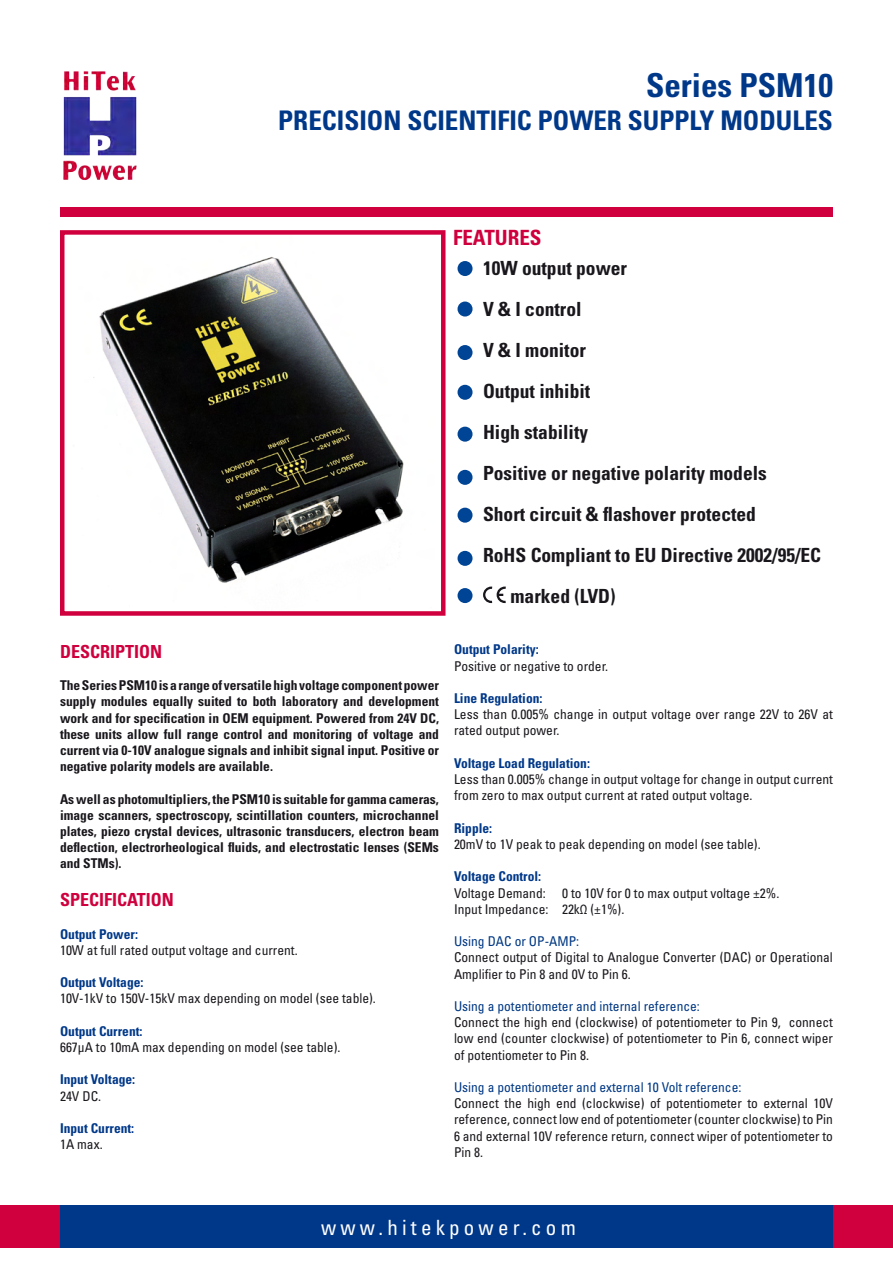
<style>
.page{position:relative;width:893px;height:1263px;background:#fff}
.page>*{position:absolute;margin:0;border:0;box-sizing:border-box;transform-origin:0 0}
.Description_text{font:700 condensed 33px "Univers LT Std";color:#003889}
.Description_text-2{font:700 condensed 27px "Univers LT Std";color:#003889}
.t1{font:condensed 21px "Univers LT Std";letter-spacing:.2em;color:#fff}
.t2{font:700 condensed 21px "Univers LT Std";color:#cf003d}
.t3{font:700 condensed 19.5px "Univers LT Std";color:#1a171c}
.Descr___Spec_main_he{font:700 condensed 18px "Univers LT Std";color:#cf003d}
.Spec_text{font:condensed 13.5px/16.2px "Univers LT Std";color:#1a171c}
.Description_text-3{font:700 condensed 13.5px/16.2px "Univers LT Std";color:#1a171c;text-align:justify}
.Specification_sub_he{font:700 condensed 13.5px "Univers LT Std";color:#003889}
.Spec_text-2{font:condensed 13.5px "Univers LT Std";color:#003883}
</style>
<div class="page">
<div style="left:60px;top:207px;width:772px;height:10px;background:#cf003d"></div>
<img style="left:63px;top:71px;width:74px;height:109px">
<img style="left:93px;top:257px;width:311px;height:326px">
<div style="left:60px;top:230px;width:386px;height:386px;border:4px solid #cf003d"></div>
<svg style="left:483px;top:586px;width:23px;height:18px"></svg>
<div style="left:457px;top:261px;width:15px;height:15px;background:#004595;border-radius:50%"></div>
<div style="left:457px;top:345px;width:15px;height:15px;background:#004595;border-radius:50%"></div>
<div style="left:457px;top:385px;width:15px;height:15px;background:#004595;border-radius:50%"></div>
<div style="left:457px;top:551px;width:15px;height:15px;background:#004595;border-radius:50%"></div>
<div style="left:457px;top:588px;width:15px;height:15px;background:#004595;border-radius:50%"></div>
<div style="left:457px;top:470px;width:15px;height:15px;background:#004595;border-radius:50%"></div>
<div style="left:457px;top:508px;width:15px;height:15px;background:#004595;border-radius:50%"></div>
<div style="left:457px;top:302px;width:15px;height:15px;background:#004595;border-radius:50%"></div>
<div style="left:457px;top:427px;width:15px;height:15px;background:#004595;border-radius:50%"></div>
<div style="left:40px;top:1206px;width:816px;height:42px;background:#003889"></div>
<div style="left:0;top:1206px;width:59px;height:42px;background:#cf003d"></div>
<div style="left:833px;top:1206px;width:60px;height:42px;background:#cf003d"></div>
<p class="Description_text" style="left:646px;top:65px;width:188px">Series PSM10</p>
<p class="Description_text-2" style="left:278px;top:103px;width:556px">PRECISION SCIENTIFIC POWER SUPPLY MODULES</p>
<p class="t2" style="left:453px;top:224px;width:90px">FEATURES</p>
<p class="t3" style="left:483px;top:256px;width:146px">10W output power</p>
<p class="t3" style="left:483px;top:297px;width:100px">V &amp; I control</p>
<p class="t3" style="left:483px;top:338px;width:104px">V &amp; I monitor</p>
<p class="t3" style="left:483px;top:379px;width:109px">Output inhibit</p>
<p class="t3" style="left:483px;top:420px;width:107px">High stability</p>
<p class="t3" style="left:483px;top:461px;width:285px">Positive or negative polarity models</p>
<p class="t3" style="left:483px;top:502px;width:274px">Short circuit &amp; flashover protected</p>
<p class="t3" style="left:483px;top:543px;width:339px">RoHS Compliant to EU Directive 2002/95/EC</p>
<p class="t3" style="left:510px;top:584px;width:106px">marked (LVD)</p>
<p class="Descr___Spec_main_he" style="left:60px;top:640px;width:104px">DESCRIPTION</p>
<p class="Description_text-3" style="left:60px;top:677px;width:380px">The Series PSM10 is a range of versatile high voltage component power supply modules equally suited to both laboratory and development work and for specification in OEM equipment. Powered from 24V DC, these units allow full range control and monitoring of voltage and current via 0-10V analogue signals and inhibit signal input. Positive or negative polarity models are available.</p>
<p class="Description_text-3" style="left:60px;top:791px;width:380px">As well as photomultipliers, the PSM10 is suitable for gamma cameras, image scanners, spectroscopy, scintillation counters, microchannel plates, piezo crystal devices, ultrasonic transducers, electron beam deflection, electrorheological fluids, and electrostatic lenses (SEMs and STMs).</p>
<p class="Descr___Spec_main_he" style="left:60px;top:889px;width:115px">SPECIFICATION</p>
<p class="Specification_sub_he" style="left:60px;top:925px;width:80px">Output Power:</p>
<p class="Spec_text" style="left:60px;top:942px;width:239px">10W at full rated output voltage and current.</p>
<p class="Specification_sub_he" style="left:60px;top:974px;width:85px">Output Voltage:</p>
<p class="Spec_text" style="left:60px;top:990px;width:317px">10V-1kV to 150V-15kV max depending on model (see table).</p>
<p class="Specification_sub_he" style="left:60px;top:1023px;width:84px">Output Current:</p>
<p class="Spec_text" style="left:60px;top:1039px;width:282px">667µA to 10mA max depending on model (see table).</p>
<p class="Specification_sub_he" style="left:60px;top:1071px;width:77px">Input Voltage:</p>
<p class="Spec_text" style="left:60px;top:1087px;width:43px">24V DC.</p>
<p class="Specification_sub_he" style="left:60px;top:1120px;width:76px">Input Current:</p>
<p class="Spec_text" style="left:60px;top:1136px;width:44px">1A max.</p>
<p class="Specification_sub_he" style="left:454px;top:641px;width:86px">Output Polarity:</p>
<p class="Spec_text" style="left:454px;top:658px;width:156px">Positive or negative to order.</p>
<p class="Specification_sub_he" style="left:454px;top:690px;width:90px">Line Regulation:</p>
<p class="Spec_text" style="left:454px;top:706px;width:380px">Less than 0.005% change in output voltage over range 22V to 26V at rated output power.</p>
<p class="Specification_sub_he" style="left:454px;top:755px;width:138px">Voltage Load Regulation:</p>
<p class="Spec_text" style="left:454px;top:771px;width:381px">Less than 0.005% change in output voltage for change in output current from zero to max output current at rated output voltage.</p>
<p class="Specification_sub_he" style="left:454px;top:820px;width:40px">Ripple:</p>
<p class="Spec_text" style="left:454px;top:836px;width:308px">20mV to 1V peak to peak depending on model (see table).</p>
<p class="Specification_sub_he" style="left:454px;top:868px;width:89px">Voltage Control:</p>
<p class="Spec_text" style="left:454px;top:884px;width:327px">Voltage Demand: 0 to 10V for 0 to max output voltage ±2%.</p>
<p class="Spec_text" style="left:454px;top:901px;width:172px">Input Impedance: 22kΩ (±1%).</p>
<p class="Spec_text-2" style="left:454px;top:933px;width:127px">Using DAC or OP-AMP:</p>
<p class="Spec_text" style="left:454px;top:949px;width:380px">Connect output of Digital to Analogue Converter (DAC) or Operational<br>Amplifier to Pin 8 and 0V to Pin 6.</p>
<p class="Spec_text-2" style="left:454px;top:997px;width:247px">Using a potentiometer and internal reference:</p>
<p class="Spec_text" style="left:454px;top:1014px;width:380px;text-align:justify">Connect the high end (clockwise) of potentiometer to Pin 9, connect low end (counter clockwise) of potentiometer to Pin 6, connect wiper of potentiometer to Pin 8.</p>
<p class="Spec_text-2" style="left:454px;top:1078px;width:289px">Using a potentiometer and external 10 Volt reference:</p>
<p class="Spec_text" style="left:454px;top:1095px;width:380px;text-align:justify">Connect the high end (clockwise) of potentiometer to external 10V reference, connect low end of potentiometer (counter clockwise) to Pin 6 and external 10V reference return, connect wiper of potentiometer to Pin 8.</p>
<p class="t1" style="left:321px;top:1214px;width:256px">www.hitekpower.com</p>
</div>
